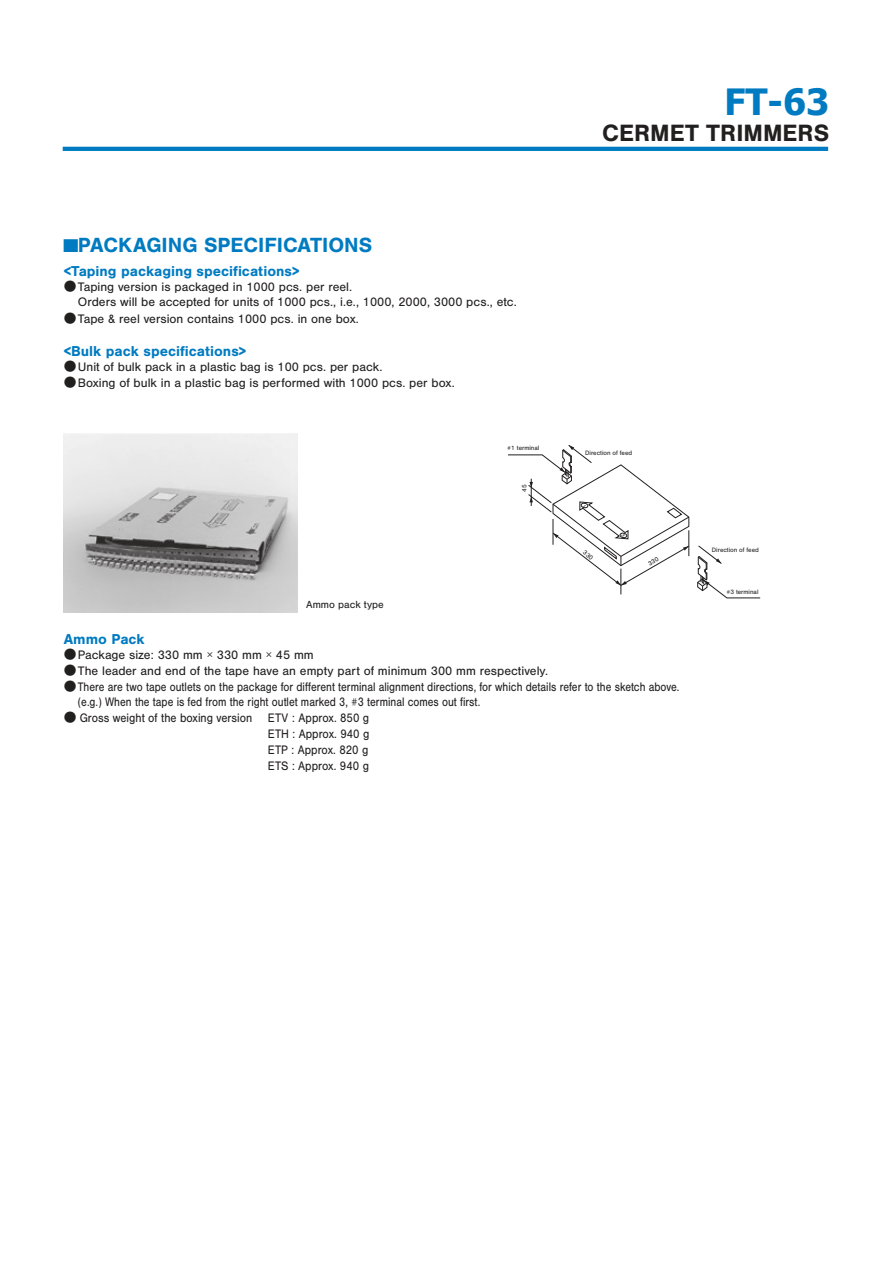
<style>
.page{position:relative;width:893px;height:1263px;background:#fff}
.page>*{position:absolute;margin:0;border:0;box-sizing:border-box;transform-origin:0 0}
.t1{font:700 36.15px "Tahoma";color:#007bc1}
.t2{font:700 24.45px "Nimbus San";color:#221f1f}
.t3{font:700 21.3px "Nimbus San";color:#007bc1}
.t4{font:700 14.85px "Nimbus San";color:#007bc1}
.t5{font:12.75px/15.3px "Nimbus San";color:#221f1f}
.t6{font:12.75px/15.3px "Nimbus San";color:#221f1f;scale:.85 1}
.t7{font:12.75px/15.8px "Nimbus San";color:#221f1f;text-align:justify;scale:.9 1}
.t8{font:10.65px "Nimbus San";color:#221f1f}
.t9{font:6.6px "Nimbus San";color:#221f1f}
.s1{font-size:19.2px}
.s2{font-family:"UD Shin Go Pro"}
</style>
<div class="page">
<svg style="left:697px;top:546px;width:63px;height:52px"></svg>
<img style="left:64px;top:434px;width:234px;height:178px">
<hr style="left:63px;top:147px;width:765px;height:4px;background:#007bc1">
<svg style="left:508px;top:445px;width:182px;height:149px"></svg>
<h3 class="t3" style="left:64px;top:237px;width:310px"><span class="s1">■</span>PACKAGING SPECIFICATIONS</h3>
<p class="t4" style="left:64px;top:266px;width:237px">&lt;Taping packaging specifications&gt;</p>
<p class="t5" style="left:78px;top:280px;width:440px;text-indent:-14px"><span class="s2">●</span> Taping version is packaged in 1000 pcs. per reel.<br>Orders will be accepted for units of 1000 pcs., i.e., 1000, 2000, 3000 pcs., etc.</p>
<p class="t5" style="left:64px;top:312px;width:297px"><span class="s2">●</span> Tape &amp; reel version contains 1000 pcs. in one box.</p>
<p class="t4" style="left:64px;top:346px;width:184px">&lt;Bulk pack specifications&gt;</p>
<p class="t5" style="left:64px;top:359px;width:320px"><span class="s2">●</span> Unit of bulk pack in a plastic bag is 100 pcs. per pack.</p>
<p class="t5" style="left:64px;top:375px;width:392px"><span class="s2">●</span> Boxing of bulk in a plastic bag is performed with 1000 pcs. per box.</p>
<p class="t9" style="left:507px;top:444px;width:34px">#1 terminal</p>
<p class="t8" style="left:306px;top:600px;width:79px">Ammo pack type</p>
<p class="t9" style="left:520px;top:492px;width:9px;rotate:-90deg">45</p>
<h1 class="t1" style="left:724px;top:82px;width:106px">FT-63</h1>
<h2 class="t2" style="left:602px;top:124px;width:229px">CERMET TRIMMERS</h2>
<p class="t9" style="left:585px;top:449px;width:49px">Direction of feed</p>
<p class="t9" style="left:712px;top:546px;width:49px">Direction of feed</p>
<p class="t9" style="left:726px;top:588px;width:34px">#3 terminal</p>
<p class="t4" style="left:64px;top:634px;width:82px">Ammo Pack</p>
<p class="t5" style="left:64px;top:647px;width:252px"><span class="s2">●</span> Package size: 330 mm × 330 mm × 45 mm</p>
<p class="t5" style="left:64px;top:663px;width:486px"><span class="s2">●</span> The leader and end of the tape have an empty part of minimum 300 mm respectively.</p>
<p class="t6" style="left:78px;top:679px;width:709px;text-indent:-14px"><span class="s2">●</span> There are two tape outlets on the package for different terminal alignment directions, for which details refer to the sketch above. (e.g.) When the tape is fed from the right outlet marked 3, #3 terminal comes out first.</p>
<p class="t7" style="left:268px;top:711px;width:114px;text-indent:-204px"><span class="s2">●</span> Gross weight of the boxing version ETV : Approx. 850 g ETH : Approx. 940 g ETP : Approx. 820 g ETS : Approx. 940 g</p>
</div>
